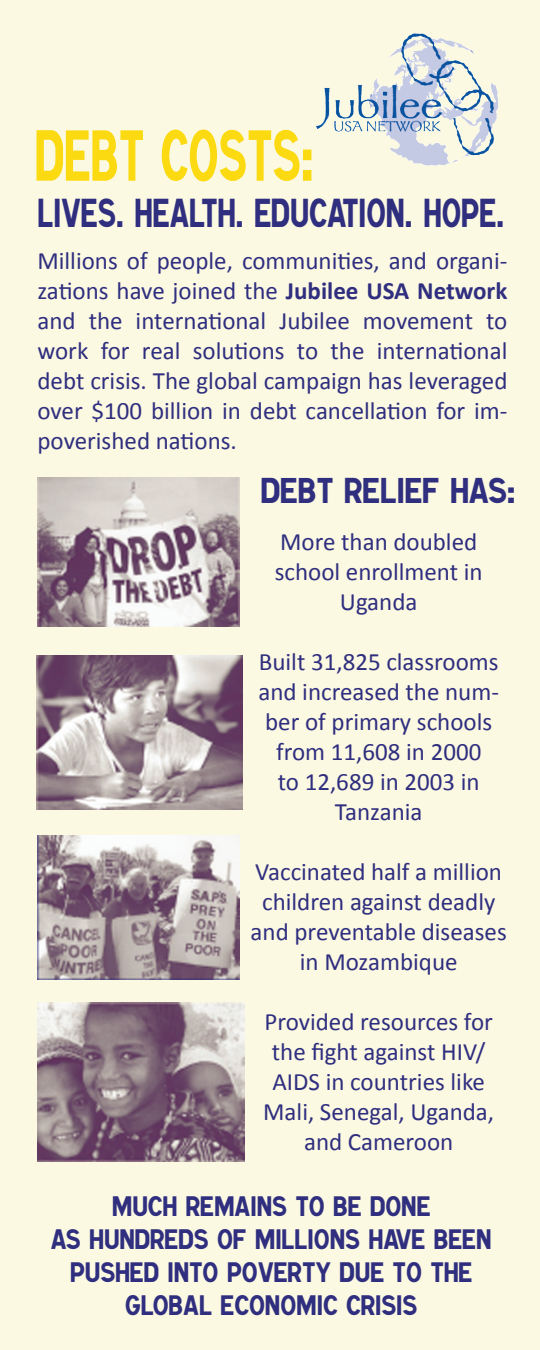
<style>
.page{position:relative;width:540px;height:1350px;background:#fbf9e2}
.page>*{position:absolute;margin:0;border:0;box-sizing:border-box;transform-origin:0 0}
.t1{font:70.25px "Caracteres L1";color:#fcda11;scale:.75 1}
.t2{font:39.5px "Caracteres L1";color:#2f2e7f;scale:.85 1}
.t3{font:35px "Caracteres L1";color:#2f2e7f}
.t4{font:27.5px/33px "Caracteres L1";color:#2f2e7f;text-align:center}
.t5{font:25px/30px "Calibri";color:#2f2e7f;text-align:center}
.s1{font-weight:700}
</style>
<div class="page">
<img style="left:38px;top:478px;width:201px;height:149px">
<img style="left:38px;top:835px;width:202px;height:145px">
<img style="left:36px;top:655px;width:207px;height:154px">
<img style="left:38px;top:1002px;width:206px;height:160px">
<img style="left:316px;top:33px;width:182px;height:133px">
<h1 class="t1" style="left:35px;top:118px;width:373px">DEBT COSTS:</h1>
<h2 class="t2" style="left:38px;top:192px;width:551px">LIVES. HEALTH. EDUCATION. HOPE.</h2>
<p class="t5" style="left:38px;top:244px;width:471px;text-align:justify">Millions of people, communities, and organi&shy;zations have joined the <span class="s1">Jubilee USA Network </span>and the international Jubilee movement to work for real solutions to the international debt crisis. The global campaign has leveraged over $100 billion in debt cancellation for im&shy;poverished nations.</p>
<h3 class="t3" style="left:261px;top:472px;width:256px">DEBT RELIEF HAS:</h3>
<p class="t5" style="left:275px;top:526px;width:209px">More than doubled school enrollment in<br>Uganda</p>
<p class="t5" style="left:258px;top:646px;width:242px">Built 31,825 classrooms and increased the num&shy;ber of primary schools from 11,608 in 2000<br>to 12,689 in 2003 in<br>Tanzania</p>
<p class="t5" style="left:251px;top:856px;width:258px">Vaccinated half a million children against deadly and preventable diseases in Mozambique</p>
<p class="t5" style="left:263px;top:1006px;width:232px">Provided resources for the fight against HIV/<br>AIDS in countries like<br>Mali, Senegal, Uganda, and Cameroon</p>
<p class="t4" style="left:51px;top:1190px;width:442px">MUCH REMAINS TO BE DONE<br>AS HUNDREDS OF MILLIONS HAVE BEEN<br>PUSHED INTO POVERTY DUE TO THE<br>GLOBAL ECONOMIC CRISIS</p>
</div>
